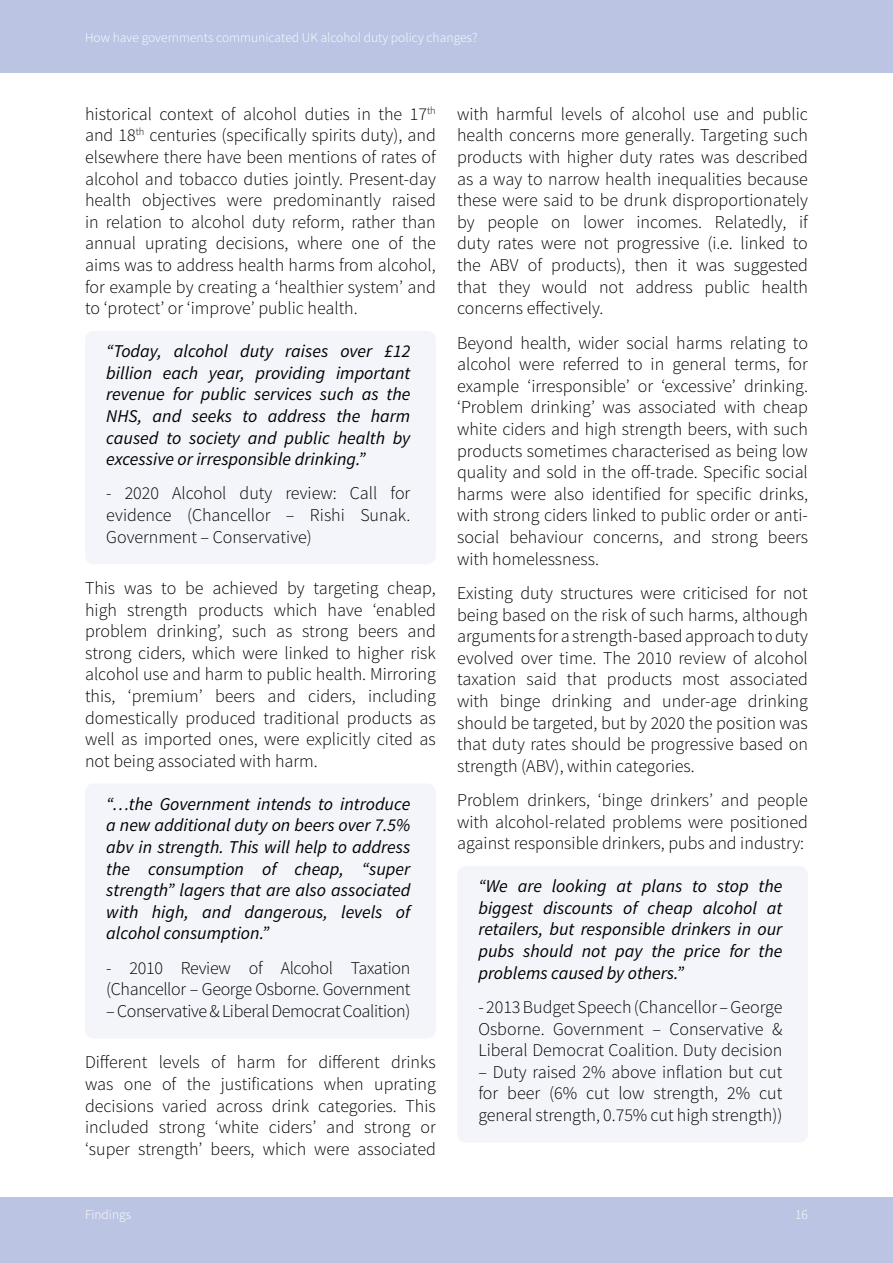
<style>
.page{position:relative;width:893px;height:1263px;background:#fff}
.page>*{position:absolute;margin:0;border:0;box-sizing:border-box;transform-origin:0 0}
.t1{font:300 18px/21.6px "Source Sans Pro";color:#000;text-align:justify}
.t2{font:italic 18px/21.6px "Source Sans Pro";color:#000;text-align:justify}
.t3{font:300 18px/21.6px "Source Sans Pro";letter-spacing:-.02em;color:#000}
.t4{font:300 13.5px "Source Sans Pro";color:#fff}
</style>
<div class="page">
<div style="left:0;top:1197px;width:893px;height:66px;background:#bbc4e3"></div>
<div style="left:0;top:0;width:893px;height:72px;background:#bbc4e3"></div>
<div style="left:85px;top:331px;width:351px;height:156px;background:#f4f5fa;border-radius:9px"></div>
<div style="left:85px;top:473px;width:351px;height:91px;background:#f4f5fa;border-radius:9px"></div>
<div style="left:85px;top:783px;width:351px;height:178px;background:#f4f5fa;border-radius:9px"></div>
<div style="left:85px;top:947px;width:351px;height:91px;background:#f4f5fa;border-radius:9px"></div>
<div style="left:457px;top:866px;width:351px;height:134px;background:#f4f5fa;border-radius:9px"></div>
<div style="left:457px;top:987px;width:351px;height:155px;background:#f4f5fa;border-radius:9px"></div>
<p class="t4" style="left:85px;top:29px;width:394px">How have governments communicated UK alcohol duty policy changes?</p>
<p class="t1" style="left:85px;top:103px;width:352px">historical context of alcohol duties in the 17<sup>th </sup>and 18<sup>th</sup> centuries (specifically spirits duty), and elsewhere there have been mentions of rates of alcohol and tobacco duties jointly. Present-day health objectives were predominantly raised in relation to alcohol duty reform, rather than annual uprating decisions, where one of the aims was to address health harms from alcohol, for example by creating a ‘healthier system’ and to ‘protect’ or ‘improve’ public health.</p>
<p class="t2" style="left:106px;top:340px;width:306px">“Today, alcohol duty raises over £12 billion each year, providing important revenue for public services such as the NHS, and seeks to address the harm caused to society and public health by excessive or irresponsible drinking.”</p>
<p class="t1" style="left:106px;top:483px;width:306px">- 2020 Alcohol duty review: Call for evidence (Chancellor – Rishi Sunak.<br>Government – Conservative)</p>
<p class="t1" style="left:85px;top:577px;width:352px">This was to be achieved by targeting cheap, high strength products which have ‘enabled problem drinking’, such as strong beers and strong ciders, which were linked to higher risk alcohol use and harm to public health. Mirroring this, ‘premium’ beers and ciders, including domestically produced traditional products as well as imported ones, were explicitly cited as not being associated with harm.</p>
<p class="t2" style="left:106px;top:793px;width:306px">“…the Government intends to introduce a new additional duty on beers over 7.5% abv in strength. This will help to address the consumption of cheap, “super strength” lagers that are also associated with high, and dangerous, levels of alcohol consumption.”</p>
<p class="t3" style="left:106px;top:957px;width:306px">- 2010 Review of Alcohol Taxation (Chancellor – George Osborne. Government</p>
<p class="t3" style="left:106px;top:1000px;width:306px">– Conservative &amp; Liberal Democrat Coalition)</p>
<p class="t1" style="left:85px;top:1052px;width:352px">Different levels of harm for different drinks was one of the justifications when uprating decisions varied across drink categories. This included strong ‘white ciders’ and strong or ‘super strength’ beers, which were associated</p>
<p class="t1" style="left:457px;top:103px;width:352px">with harmful levels of alcohol use and public health concerns more generally. Targeting such products with higher duty rates was described as a way to narrow health inequalities because these were said to be drunk disproportionately by people on lower incomes. Relatedly, if duty rates were not progressive (i.e. linked to the ABV of products), then it was suggested that they would not address public health concerns effectively.</p>
<p class="t1" style="left:457px;top:332px;width:352px">Beyond health, wider social harms relating to alcohol were referred to in general terms, for example ‘irresponsible’ or ‘excessive’ drinking. ‘Problem drinking’ was associated with cheap white ciders and high strength beers, with such products sometimes characterised as being low quality and sold in the off-trade. Specific social harms were also identified for specific drinks, with strong ciders linked to public order or anti&shy;social behaviour concerns, and strong beers with homelessness.</p>
<p class="t1" style="left:457px;top:582px;width:352px">Existing duty structures were criticised for not being based on the risk of such harms, although arguments for a strength-based approach to duty evolved over time. The 2010 review of alcohol taxation said that products most associated with binge drinking and under-age drinking should be targeted, but by 2020 the position was that duty rates should be progressive based on strength (ABV), within categories.</p>
<p class="t1" style="left:457px;top:789px;width:352px">Problem drinkers, ‘binge drinkers’ and people with alcohol-related problems were positioned against responsible drinkers, pubs and industry:</p>
<p class="t2" style="left:478px;top:875px;width:306px">“We are looking at plans to stop the biggest discounts of cheap alcohol at retailers, but responsible drinkers in our pubs should not pay the price for the problems caused by others.”</p>
<p class="t1" style="left:478px;top:996px;width:306px">- 2013 Budget Speech (Chancellor – George Osborne. Government – Conservative &amp; Liberal Democrat Coalition. Duty decision</p>
<p class="t1" style="left:478px;top:1061px;width:306px">– Duty raised 2% above inflation but cut for beer (6% cut low strength, 2% cut general strength, 0.75% cut high strength))</p>
<p class="t4" style="left:85px;top:1206px;width:48px">Findings</p>
<p class="t4" style="left:795px;top:1206px;width:14px">16</p>
</div>
